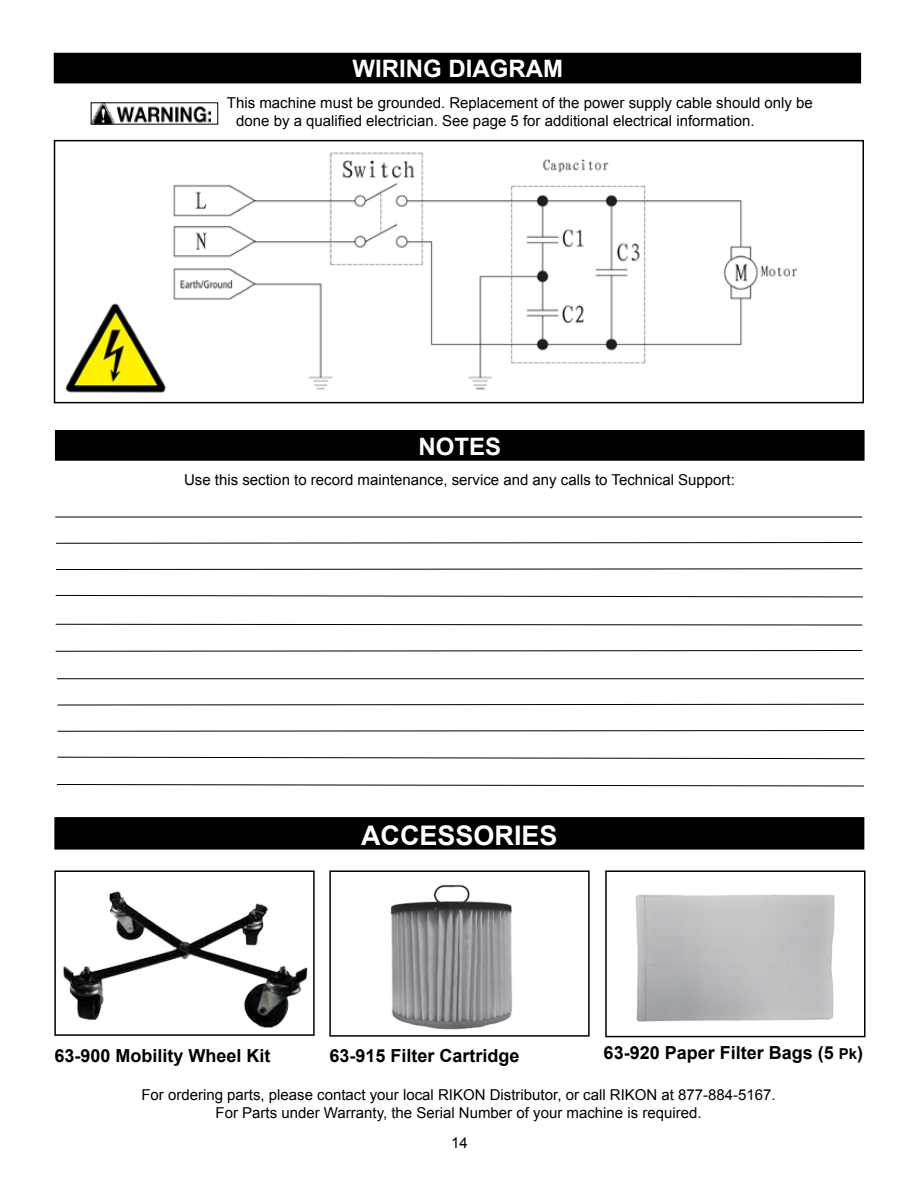
<style>
.page{position:relative;width:918px;height:1188px;background:#fff}
.page>*{position:absolute;margin:0;border:0;box-sizing:border-box;transform-origin:0 0}
.t1{font:700 27px "Arial";color:#fff}
.t2{font:700 24px "Arial";color:#fff}
.t3{font:700 18px "Arial";color:#000}
.t4{font:15px/18px "Arial";color:#000;text-align:center}
.s1{font-size:15px}
</style>
<div class="page">
<div style="left:55px;top:818px;width:809px;height:31px;background:#000"></div>
<div style="left:54px;top:817px;width:810px;height:33px;border:2px solid #000"></div>
<img style="left:63px;top:891px;width:245px;height:137px">
<div style="left:54px;top:870px;width:261px;height:166px;border:2px solid #000"></div>
<img style="left:635px;top:894px;width:200px;height:128px">
<div style="left:605px;top:870px;width:261px;height:167px;border:2px solid #000"></div>
<img style="left:390px;top:884px;width:123px;height:146px">
<div style="left:329px;top:870px;width:261px;height:167px;border:2px solid #000"></div>
<div style="left:55px;top:54px;width:805px;height:29px;background:#000"></div>
<div style="left:54px;top:53px;width:807px;height:30px;border:2px solid #000"></div>
<img style="left:93px;top:105px;width:118px;height:17px">
<img style="left:173px;top:152px;width:625px;height:238px">
<div style="left:54px;top:140px;width:810px;height:263px;border:2px solid #000"></div>
<img style="left:53px;top:300px;width:114px;height:104px">
<div style="left:56px;top:431px;width:808px;height:29px;background:#000"></div>
<div style="left:55px;top:430px;width:810px;height:31px;border:2px solid #000"></div>
<hr style="left:55px;top:517px;width:807px;height:1px;background:#000">
<svg style="left:55px;top:542px;width:808px;height:2px;background:#7f7f7f"></svg>
<svg style="left:55px;top:568px;width:808px;height:2px;background:#7f7f7f"></svg>
<svg style="left:55px;top:595px;width:808px;height:3px"></svg>
<svg style="left:55px;top:624px;width:808px;height:2px"></svg>
<svg style="left:55px;top:650px;width:808px;height:2px;background:#7f7f7f"></svg>
<hr style="left:57px;top:678px;width:807px;height:1px;background:#000">
<svg style="left:57px;top:704px;width:808px;height:2px"></svg>
<svg style="left:57px;top:730px;width:808px;height:2px;background:#7f7f7f"></svg>
<svg style="left:57px;top:756px;width:808px;height:3px"></svg>
<svg style="left:56px;top:784px;width:809px;height:3px"></svg>
<h2 class="t2" style="left:352px;top:52px;width:212px">WIRING DIAGRAM</h2>
<p class="t4" style="left:236px;top:94px;width:578px;text-align:left;text-indent:-9px">This machine must be grounded. Replacement of the power supply cable should only be done by a qualified electrician. See page 5 for additional electrical information.</p>
<h2 class="t2" style="left:418px;top:430px;width:84px">NOTES</h2>
<p class="t4" style="left:184px;top:471px;width:552px">Use this section to record maintenance, service and any calls to Technical Support:</p>
<h1 class="t1" style="left:361px;top:817px;width:198px">ACCESSORIES</h1>
<p class="t3" style="left:604px;top:1041px;width:261px">63-920 Paper Filter Bags (5 <span class="s1">Pk</span>)</p>
<p class="t4" style="left:141px;top:1086px;width:636px">For ordering parts, please contact your local RIKON Distributor, or call RIKON at 877-884-5167.<br>For Parts under Warranty, the Serial Number of your machine is required.</p>
<p class="t3" style="left:54px;top:1044px;width:218px">63-900 Mobility Wheel Kit</p>
<p class="t3" style="left:329px;top:1044px;width:192px">63-915 Filter Cartridge</p>
<p class="t4" style="left:451px;top:1134px;width:18px">14</p>
</div>
